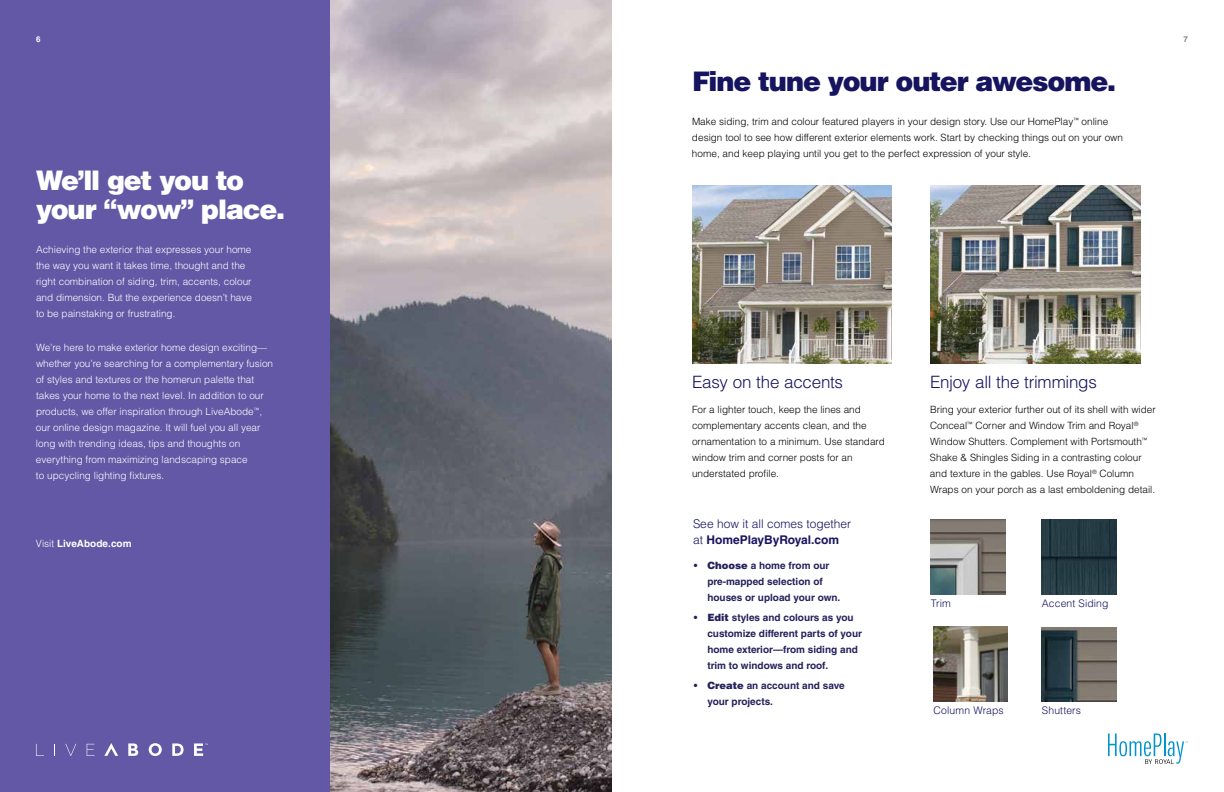
<style>
.page{position:relative;width:1224px;height:792px;background:#fff}
.page>*{position:absolute;margin:0;border:0;box-sizing:border-box;transform-origin:0 0}
.t1{font:900 27px/29px "Helvetica LT Std";letter-spacing:-.045em;color:#fff}
.t2{font:900 27px "Helvetica LT Std";letter-spacing:-.04em;color:#16135f}
.t3{font:300 17px "Helvetica LT Std";letter-spacing:-.015em;color:#16135f}
.t4{font:300 12px/16px "Helvetica LT Std";color:#17135f}
.t5{font:300 10.4px "Helvetica LT Std";letter-spacing:.01em;color:#16135f}
.t6{font:300 10px/16px "Helvetica LT Std";color:#000}
.t7{font:300 10px/16px "Helvetica LT Std";color:#fff}
.t8{font:700 10px/16px "Helvetica LT Std";color:#24205b}
.t9{font:700 10px "Helvetica LT Std";color:#fff}
.t10{font:700 8px "Helvetica LT Std";color:#fff}
.t11{font:700 8px "Helvetica LT Std";color:#808080}
.s1{font-weight:300}
.s2{font-weight:700}
.s3{font-weight:900}
</style>
<div class="page">
<img style="left:330px;top:0;width:282px;height:792px">
<div style="left:0;top:0;width:330px;height:792px;background:#6258a6"></div>
<img style="left:692px;top:186px;width:199px;height:177px">
<img style="left:931px;top:186px;width:209px;height:178px">
<svg style="left:1108px;top:734px;width:80px;height:30px"></svg>
<img style="left:1042px;top:627px;width:74px;height:75px">
<img style="left:1042px;top:520px;width:74px;height:74px">
<img style="left:933px;top:627px;width:75px;height:74px">
<img style="left:931px;top:520px;width:74px;height:74px">
<svg style="left:128px;top:743px;width:10px;height:13px"></svg>
<svg style="left:149px;top:743px;width:13px;height:13px"></svg>
<svg style="left:172px;top:743px;width:12px;height:13px"></svg>
<svg style="left:104px;top:743px;width:14px;height:13px"></svg>
<svg style="left:36px;top:744px;width:8px;height:12px"></svg>
<svg style="left:54px;top:744px;width:1px;height:12px"></svg>
<svg style="left:65px;top:744px;width:11px;height:12px"></svg>
<svg style="left:87px;top:744px;width:8px;height:12px"></svg>
<svg style="left:194px;top:743px;width:14px;height:13px"></svg>
<p class="t10" style="left:36px;top:34px;width:6px">6</p>
<p class="t11" style="left:1184px;top:34px;width:6px">7</p>
<h1 class="t1" style="left:36px;top:166px;width:251px">We’ll get you to your “wow” place.</h1>
<p class="t7" style="left:36px;top:242px;width:218px">Achieving the exterior that expresses your home the way you want it takes time, thought and the right combination of siding, trim, accents, colour and dimension. But the experience doesn’t have to be painstaking or frustrating.</p>
<p class="t7" style="left:36px;top:340px;width:239px">We’re here to make exterior home design exciting— whether you’re searching for a complementary fusion of styles and textures or the homerun palette that takes your home to the next level. In addition to our products, we offer inspiration through LiveAbode<sup>™</sup>, our online design magazine. It will fuel you all year long with trending ideas, tips and thoughts on everything from maximizing landscaping space<br>to upcycling lighting fixtures.</p>
<p class="t9" style="left:36px;top:538px;width:97px"><span class="s1">Visit</span> LiveAbode.com</p>
<h1 class="t2" style="left:692px;top:64px;width:426px">Fine tune your outer awesome.</h1>
<p class="t6" style="left:692px;top:114px;width:433px">Make siding, trim and colour featured players in your design story. Use our HomePlay<sup>™</sup> online design tool to see how different exterior elements work. Start by checking things out on your own home, and keep playing until you get to the perfect expression of your style.</p>
<h2 class="t3" style="left:692px;top:372px;width:153px">Easy on the accents</h2>
<p class="t6" style="left:692px;top:402px;width:194px">For a lighter touch, keep the lines and complementary accents clean, and the ornamentation to a minimum. Use standard window trim and corner posts for an understated profile.</p>
<p class="t4" style="left:693px;top:516px;width:160px">See how it all comes together at <span class="s2">HomePlayByRoyal.com</span></p>
<p class="t8" style="left:707px;top:558px;width:134px;text-indent:-14px"><span class="s3">• Choose</span> a home from our pre-mapped selection of houses or upload your own.</p>
<p class="t8" style="left:707px;top:609px;width:156px;text-indent:-14px"><span class="s3">• Edit</span> styles and colours as you customize different parts of your home exterior—from siding and trim to windows and roof.</p>
<p class="t8" style="left:707px;top:677px;width:139px;text-indent:-14px"><span class="s3">• Create</span> an account and save your projects.</p>
<h2 class="t3" style="left:930px;top:372px;width:168px">Enjoy all the trimmings</h2>
<p class="t6" style="left:930px;top:402px;width:227px">Bring your exterior further out of its shell with wider Conceal<sup>™</sup> Corner and Window Trim and Royal<sup>® </sup>Window Shutters. Complement with Portsmouth<sup>™ </sup>Shake &amp; Shingles Siding in a contrasting colour and texture in the gables. Use Royal<sup>®</sup> Column Wraps on your porch as a last emboldening detail.</p>
<p class="t5" style="left:931px;top:596px;width:21px">Trim</p>
<p class="t5" style="left:1042px;top:596px;width:68px">Accent Siding</p>
<p class="t5" style="left:933px;top:704px;width:72px">Column Wraps</p>
<p class="t5" style="left:1042px;top:704px;width:41px">Shutters</p>
</div>
